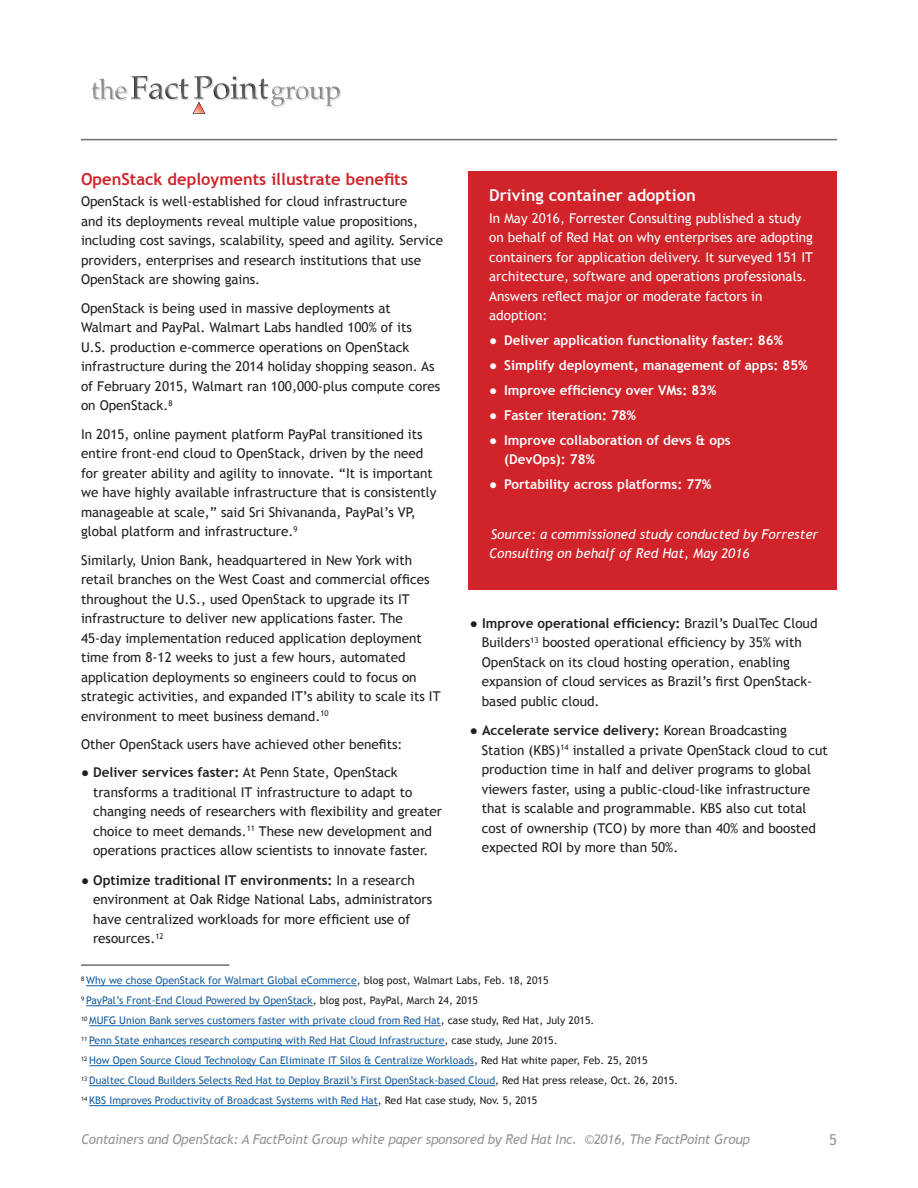
<style>
.page{position:relative;width:918px;height:1188px;background:#fff}
.page>*{position:absolute;margin:0;border:0;box-sizing:border-box;transform-origin:0 0}
.t1{font:700 16.5px "Trebuchet MS";color:#d1232a}
.t2{font:700 16.5px "Trebuchet MS";color:#fff}
.t3{font:15px "Trebuchet MS";color:#95979a}
.body{font:13.5px/19.5px "Trebuchet MS";color:#231f20}
.body_bullet{font:13.5px/19.5px "Trebuchet MS";color:#231f20}
.sidebar_text{font:13.5px/19.5px "Trebuchet MS";color:#fff}
.sidebar_text-2{font:700 13.5px/19.5px "Trebuchet MS";color:#fff}
.t4{font:italic 13.5px "Trebuchet MS";letter-spacing:-.02em;color:#95979a}
.sidebar_text-3{font:italic 13.5px/19.5px "Trebuchet MS";color:#fff}
.footnote{font:10.5px "Trebuchet MS";color:#175d9e}
.s1{font-weight:700}
.s2{color:#231f20}
</style>
<div class="page">
<svg style="left:92px;top:76px;width:249px;height:38px"></svg>
<hr style="left:81px;top:139px;width:756px;height:1px;background:#6c6d70">
<hr style="left:86px;top:985px;width:271px;height:1px;background:#175d9e">
<hr style="left:86px;top:1005px;width:227px;height:1px;background:#175d9e">
<hr style="left:89px;top:1025px;width:352px;height:1px;background:#175d9e">
<hr style="left:89px;top:1045px;width:356px;height:1px;background:#175d9e">
<hr style="left:89px;top:1065px;width:385px;height:1px;background:#175d9e">
<hr style="left:89px;top:1085px;width:406px;height:1px;background:#175d9e">
<hr style="left:89px;top:1105px;width:289px;height:1px;background:#175d9e">
<hr style="left:81px;top:964px;width:149px;height:2px;background:#6c6d70">
<div style="left:468px;top:172px;width:368px;height:418px;background:#d1232a"></div>
<p class="t1" style="left:81px;top:168px;width:328px">OpenStack deployments illustrate benefits</p>
<p class="body" style="left:81px;top:192px;width:364px">OpenStack is well-established for cloud infrastructure<br>and its deployments reveal multiple value propositions, including cost savings, scalability, speed and agility. Service providers, enterprises and research institutions that use OpenStack are showing gains.</p>
<p class="body" style="left:81px;top:298px;width:361px">OpenStack is being used in massive deployments at Walmart and PayPal. Walmart Labs handled 100% of its<br>U.S. production e-commerce operations on OpenStack infrastructure during the 2014 holiday shopping season. As of February 2015, Walmart ran 100,000-plus compute cores on OpenStack.<sup>8</sup></p>
<p class="body" style="left:81px;top:424px;width:357px">In 2015, online payment platform PayPal transitioned its entire front-end cloud to OpenStack, driven by the need for greater ability and agility to innovate. “It is important we have highly available infrastructure that is consistently manageable at scale,” said Sri Shivananda, PayPal’s VP, global platform and infrastructure.<sup>9</sup></p>
<p class="body" style="left:81px;top:550px;width:361px">Similarly, Union Bank, headquartered in New York with retail branches on the West Coast and commercial offices throughout the U.S., used OpenStack to upgrade its IT infrastructure to deliver new applications faster. The 45-day implementation reduced application deployment time from 8-12 weeks to just a few hours, automated application deployments so engineers could to focus on strategic activities, and expanded IT’s ability to scale its IT environment to meet business demand.<sup>10</sup></p>
<p class="body" style="left:81px;top:735px;width:323px">Other OpenStack users have achieved other benefits:</p>
<p class="body_bullet" style="left:93px;top:763px;width:351px;text-indent:-12px">● <span class="s1">Deliver services faster:</span> At Penn State, OpenStack transforms a traditional IT infrastructure to adapt to changing needs of researchers with flexibility and greater choice to meet demands.<sup>11</sup> These new development and operations practices allow scientists to innovate faster.</p>
<p class="body_bullet" style="left:93px;top:870px;width:341px;text-indent:-12px">● <span class="s1">Optimize traditional IT environments:</span> In a research environment at Oak Ridge National Labs, administrators have centralized workloads for more efficient use of resources.<sup>12</sup></p>
<p class="t2" style="left:489px;top:185px;width:208px">Driving container adoption</p>
<p class="sidebar_text" style="left:489px;top:208px;width:325px">In May 2016, Forrester Consulting published a study on behalf of Red Hat on why enterprises are adopting containers for application delivery. It surveyed 151 IT architecture, software and operations professionals.<br>Answers reflect major or moderate factors in adoption:</p>
<p class="sidebar_text-2" style="left:489px;top:330px;width:295px">● Deliver application functionality faster: 86%</p>
<p class="sidebar_text-2" style="left:489px;top:355px;width:320px">● Simplify deployment, management of apps: 85%</p>
<p class="sidebar_text-2" style="left:489px;top:380px;width:229px">● Improve efficiency over VMs: 83%</p>
<p class="sidebar_text-2" style="left:489px;top:405px;width:148px">● Faster iteration: 78%</p>
<p class="sidebar_text-2" style="left:504px;top:430px;width:228px;text-indent:-15px">● Improve collaboration of devs &amp; ops (DevOps): 78%</p>
<p class="sidebar_text-2" style="left:489px;top:474px;width:224px">● Portability across platforms: 77%</p>
<p class="sidebar_text-3" style="left:489px;top:524px;width:331px">Source: a commissioned study conducted by Forrester<br>Consulting on behalf of Red Hat, May 2016</p>
<p class="body_bullet" style="left:482px;top:614px;width:337px;text-indent:-12px">● <span class="s1">Improve operational efficiency:</span> Brazil’s DualTec Cloud Builders<sup>13</sup> boosted operational efficiency by 35% with OpenStack on its cloud hosting operation, enabling expansion of cloud services as Brazil’s first OpenStack&shy;based public cloud.</p>
<p class="body_bullet" style="left:482px;top:721px;width:347px;text-indent:-12px">● <span class="s1">Accelerate service delivery:</span> Korean Broadcasting Station (KBS)<sup>14</sup> installed a private OpenStack cloud to cut production time in half and deliver programs to global viewers faster, using a public-cloud-like infrastructure that is scalable and programmable. KBS also cut total cost of ownership (TCO) by more than 40% and boosted expected ROI by more than 50%.</p>
<p class="footnote" style="left:81px;top:975px;width:469px"><sup>8</sup> Why we chose OpenStack for Walmart Global eCommerce<span class="s2">, blog post, Walmart Labs, Feb. 18, 2015</span></p>
<p class="footnote" style="left:81px;top:995px;width:399px"><sup>9</sup> PayPal’s Front-End Cloud Powered by OpenStack<span class="s2">, blog post, PayPal, March 24, 2015</span></p>
<p class="footnote" style="left:81px;top:1014px;width:515px"><sup>10</sup> MUFG Union Bank serves customers faster with private cloud from Red Hat<span class="s2">, case study, Red Hat, July 2015.</span></p>
<p class="footnote" style="left:81px;top:1034px;width:478px"><sup>11</sup> Penn State enhances research computing with Red Hat Cloud Infrastructure<span class="s2">, case study, June 2015.</span></p>
<p class="footnote" style="left:81px;top:1054px;width:568px"><sup>12</sup> How Open Source Cloud Technology Can Eliminate IT Silos &amp; Centralize Workloads<span class="s2">, Red Hat white paper, Feb. 25, 2015</span></p>
<p class="footnote" style="left:81px;top:1074px;width:599px"><sup>13</sup> Dualtec Cloud Builders Selects Red Hat to Deploy Brazil’s First OpenStack-based Cloud<span class="s2">, Red Hat press release, Oct. 26, 2015.</span></p>
<p class="footnote" style="left:81px;top:1094px;width:458px"><sup>14</sup> KBS Improves Productivity of Broadcast Systems with Red Hat<span class="s2">, Red Hat case study, Nov. 5, 2015</span></p>
<p class="t4" style="left:81px;top:1131px;width:671px">Containers and OpenStack: A FactPoint Group white paper sponsored by Red Hat Inc. ©2016, The FactPoint Group</p>
<p class="t3" style="left:829px;top:1131px;width:9px">5</p>
</div>
